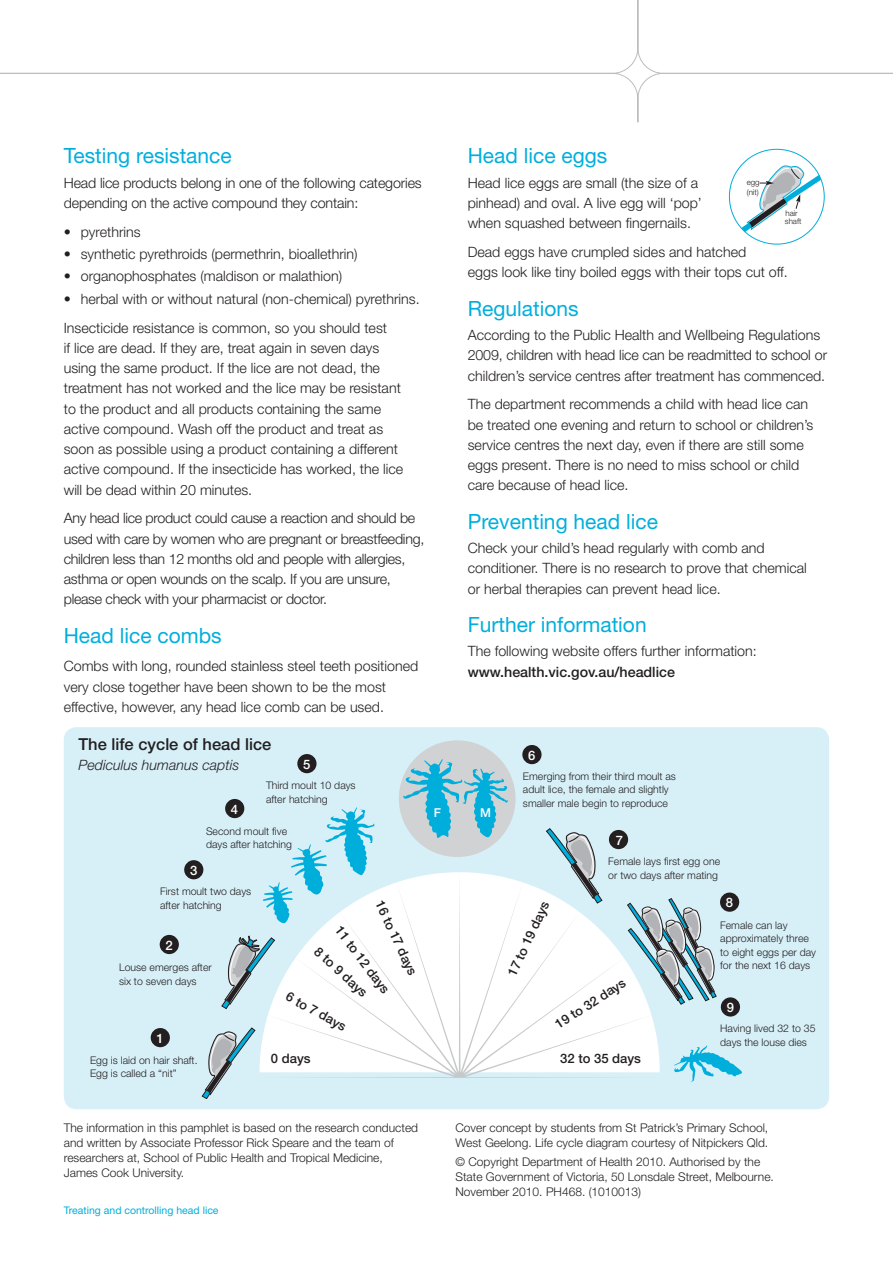
<style>
.page{position:relative;width:893px;height:1263px;background:#fff}
.page>*{position:absolute;margin:0;border:0;box-sizing:border-box;transform-origin:0 0}
.t1{font:21px "Helvetica Neue LT";color:#00afdc}
.t2{font:500 16.5px "Helvetica Neue LT";color:#231f20}
.t3{font:300 14.25px/20.2px "Helvetica Neue LT";color:#231f20}
.t4{font:300 14.25px/20.2px "Helvetica Neue LT";letter-spacing:-.02em;color:#231f20}
.t5{font:500 14.25px "Helvetica Neue LT";color:#231f20}
.t6{font:italic 300 14.25px "Helvetica Neue LT";color:#231f20}
.t7{font:500 13.05px "Helvetica Neue LT";color:#231f20}
.t8{font:500 13.05px "Helvetica Neue LT";color:#fff}
.t9{font:500 12.3px "Helvetica Neue LT";color:#fff}
.t10{font:300 12px/15px "Helvetica Neue LT";color:#231f20}
.t11{font:300 10.5px/13.5px "Helvetica Neue LT";color:#231f20}
.t12{font:10.5px "Helvetica Neue LT";color:#00afdc}
.t13{font:300 7.95px/9.8px "Helvetica Neue LT";color:#231f20}
</style>
<div class="page">
<svg style="left:0;top:0;width:893px;height:123px"></svg>
<div style="left:64px;top:727px;width:765px;height:382px;background:#d7f0f8;border-radius:13px"></div>
<svg style="left:255px;top:872px;width:405px;height:206px;fill:#fff"></svg>
<div style="left:399px;top:740px;width:117px;height:117px;background:#d1d2d4;border-radius:50%"></div>
<svg style="left:263px;top:807px;width:112px;height:117px"></svg>
<svg style="left:202px;top:1028px;width:53px;height:71px"></svg>
<svg style="left:222px;top:936px;width:53px;height:72px"></svg>
<svg style="left:546px;top:829px;width:56px;height:74px"></svg>
<svg style="left:674px;top:1045px;width:68px;height:37px"></svg>
<svg style="left:403px;top:759px;width:105px;height:80px"></svg>
<div style="left:151px;top:1028px;width:19px;height:19px;background:#231f20;border-radius:50%"></div>
<div style="left:160px;top:935px;width:19px;height:19px;background:#231f20;border-radius:50%"></div>
<div style="left:184px;top:860px;width:19px;height:19px;background:#231f20;border-radius:50%"></div>
<div style="left:225px;top:799px;width:19px;height:19px;background:#231f20;border-radius:50%"></div>
<div style="left:297px;top:754px;width:19px;height:19px;background:#231f20;border-radius:50%"></div>
<div style="left:522px;top:745px;width:20px;height:19px;background:#231f20;border-radius:50%"></div>
<div style="left:609px;top:830px;width:19px;height:19px;background:#231f20;border-radius:50%"></div>
<div style="left:720px;top:892px;width:19px;height:20px;background:#231f20;border-radius:50%"></div>
<div style="left:721px;top:997px;width:19px;height:19px;background:#231f20;border-radius:50%"></div>
<svg style="left:628px;top:898px;width:88px;height:106px"></svg>
<svg style="left:728px;top:148px;width:97px;height:97px"></svg>
<h1 class="t1" style="left:64px;top:143px;width:170px">Testing resistance</h1>
<p class="t3" style="left:64px;top:172px;width:360px">Head lice products belong in one of the following categories depending on the active compound they contain:</p>
<p class="t3" style="left:64px;top:221px;width:78px">• pyrethrins</p>
<p class="t3" style="left:64px;top:244px;width:295px">• synthetic pyrethroids (permethrin, bioallethrin)</p>
<p class="t3" style="left:64px;top:266px;width:280px">• organophosphates (maldison or malathion)</p>
<p class="t3" style="left:64px;top:284px;width:357px;line-height:28.8px">• herbal with or without natural (non-chemical) pyrethrins.<br>Insecticide resistance is common, so you should test</p>
<p class="t3" style="left:64px;top:337px;width:341px">if lice are dead. If they are, treat again in seven days using the same product. If the lice are not dead, the treatment has not worked and the lice may be resistant to the product and all products containing the same active compound. Wash off the product and treat as soon as possible using a product containing a different active compound. If the insecticide has worked, the lice will be dead within 20 minutes.</p>
<p class="t4" style="left:64px;top:508px;width:362px">Any head lice product could cause a reaction and should be used with care by women who are pregnant or breastfeeding, children less than 12 months old and people with allergies, asthma or open wounds on the scalp. If you are unsure, please check with your pharmacist or doctor.</p>
<h1 class="t1" style="left:64px;top:623px;width:159px">Head lice combs</h1>
<p class="t3" style="left:64px;top:656px;width:356px">Combs with long, rounded stainless steel teeth positioned very close together have been shown to be the most effective, however, any head lice comb can be used.</p>
<p class="t2" style="left:78px;top:734px;width:194px">The life cycle of head lice</p>
<p class="t6" style="left:78px;top:757px;width:162px">Pediculus humanus captis</p>
<p class="t8" style="left:303px;top:756px;width:9px">5</p>
<p class="t11" style="left:266px;top:779px;width:91px">Third moult 10 days after hatching</p>
<p class="t11" style="left:206px;top:824px;width:87px">Second moult five days after hatching</p>
<p class="t11" style="left:160px;top:885px;width:93px">First moult two days after hatching</p>
<p class="t8" style="left:231px;top:801px;width:9px">4</p>
<p class="t8" style="left:190px;top:862px;width:9px">3</p>
<p class="t7" style="left:386px;top:898px;width:82px;rotate:65deg">16 to 17 days</p>
<p class="t7" style="left:344px;top:923px;width:82px;rotate:53deg">11 to 12 days</p>
<p class="t8" style="left:166px;top:937px;width:9px">2</p>
<p class="t7" style="left:322px;top:944px;width:68px;rotate:42deg">8 to 9 days</p>
<p class="t11" style="left:119px;top:960px;width:94px">Louse emerges after six to seven days</p>
<p class="t7" style="left:291px;top:988px;width:68px;rotate:29deg">6 to 7 days</p>
<p class="t8" style="left:157px;top:1030px;width:9px">1</p>
<p class="t11" style="left:90px;top:1053px;width:109px">Egg is laid on hair shaft.<br>Egg is called a “nit”</p>
<p class="t7" style="left:271px;top:1051px;width:41px">0 days</p>
<h1 class="t1" style="left:468px;top:143px;width:141px">Head lice eggs</h1>
<p class="t3" style="left:468px;top:172px;width:236px">Head lice eggs are small (the size of a pinhead) and oval. A live egg will ‘pop’ when squashed between fingernails.</p>
<p class="t3" style="left:468px;top:241px;width:322px">Dead eggs have crumpled sides and hatched<br>eggs look like tiny boiled eggs with their tops cut off.</p>
<h1 class="t1" style="left:468px;top:295px;width:112px">Regulations</h1>
<p class="t3" style="left:468px;top:324px;width:361px">According to the Public Health and Wellbeing Regulations<br>2009, children with head lice can be readmitted to school or children’s service centres after treatment has commenced.</p>
<p class="t3" style="left:468px;top:394px;width:347px">The department recommends a child with head lice can be treated one evening and return to school or children’s service centres the next day, even if there are still some eggs present. There is no need to miss school or child care because of head lice.</p>
<h1 class="t1" style="left:468px;top:508px;width:192px">Preventing head lice</h1>
<p class="t3" style="left:468px;top:537px;width:340px">Check your child’s head regularly with comb and conditioner. There is no research to prove that chemical or herbal therapies can prevent head lice.</p>
<h1 class="t1" style="left:468px;top:612px;width:180px">Further information</h1>
<p class="t3" style="left:468px;top:641px;width:291px">The following website offers further information:</p>
<p class="t5" style="left:468px;top:663px;width:209px">www.health.vic.gov.au/headlice</p>
<p class="t13" style="left:747px;top:177px;width:14px">egg (nit)</p>
<p class="t13" style="left:785px;top:209px;width:18px;line-height:7.9px">hair shaft</p>
<p class="t9" style="left:434px;top:805px;width:9px">F</p>
<p class="t9" style="left:480px;top:805px;width:12px">M</p>
<p class="t8" style="left:528px;top:747px;width:9px">6</p>
<p class="t11" style="left:523px;top:769px;width:155px">Emerging from their third moult as adult lice, the female and slightly smaller male begin to reproduce</p>
<p class="t8" style="left:616px;top:832px;width:9px">7</p>
<p class="t7" style="left:504px;top:972px;width:82px;rotate:-65deg">17 to 19 days</p>
<p class="t11" style="left:608px;top:854px;width:113px">Female lays first egg one or two days after mating</p>
<p class="t8" style="left:726px;top:895px;width:9px">8</p>
<p class="t11" style="left:720px;top:918px;width:97px">Female can lay approximately three to eight eggs per day for the next 16 days</p>
<p class="t7" style="left:552px;top:1019px;width:82px;rotate:-33deg">19 to 32 days</p>
<p class="t7" style="left:560px;top:1051px;width:82px">32 to 35 days</p>
<p class="t8" style="left:727px;top:999px;width:9px">9</p>
<p class="t11" style="left:720px;top:1021px;width:97px">Having lived 32 to 35 days the louse dies</p>
<p class="t10" style="left:64px;top:1120px;width:356px">The information in this pamphlet is based on the research conducted and written by Associate Professor Rick Speare and the team of researchers at, School of Public Health and Tropical Medicine, James Cook University.</p>
<p class="t10" style="left:455px;top:1120px;width:314px">Cover concept by students from St Patrick’s Primary School,<br>West Geelong. Life cycle diagram courtesy of Nitpickers Qld.</p>
<p class="t10" style="left:455px;top:1154px;width:320px">© Copyright Department of Health 2010. Authorised by the<br>State Government of Victoria, 50 Lonsdale Street, Melbourne.<br>November 2010. PH468. (1010013)</p>
<p class="t12" style="left:64px;top:1204px;width:156px">Treating and controlling head lice</p>
</div>
